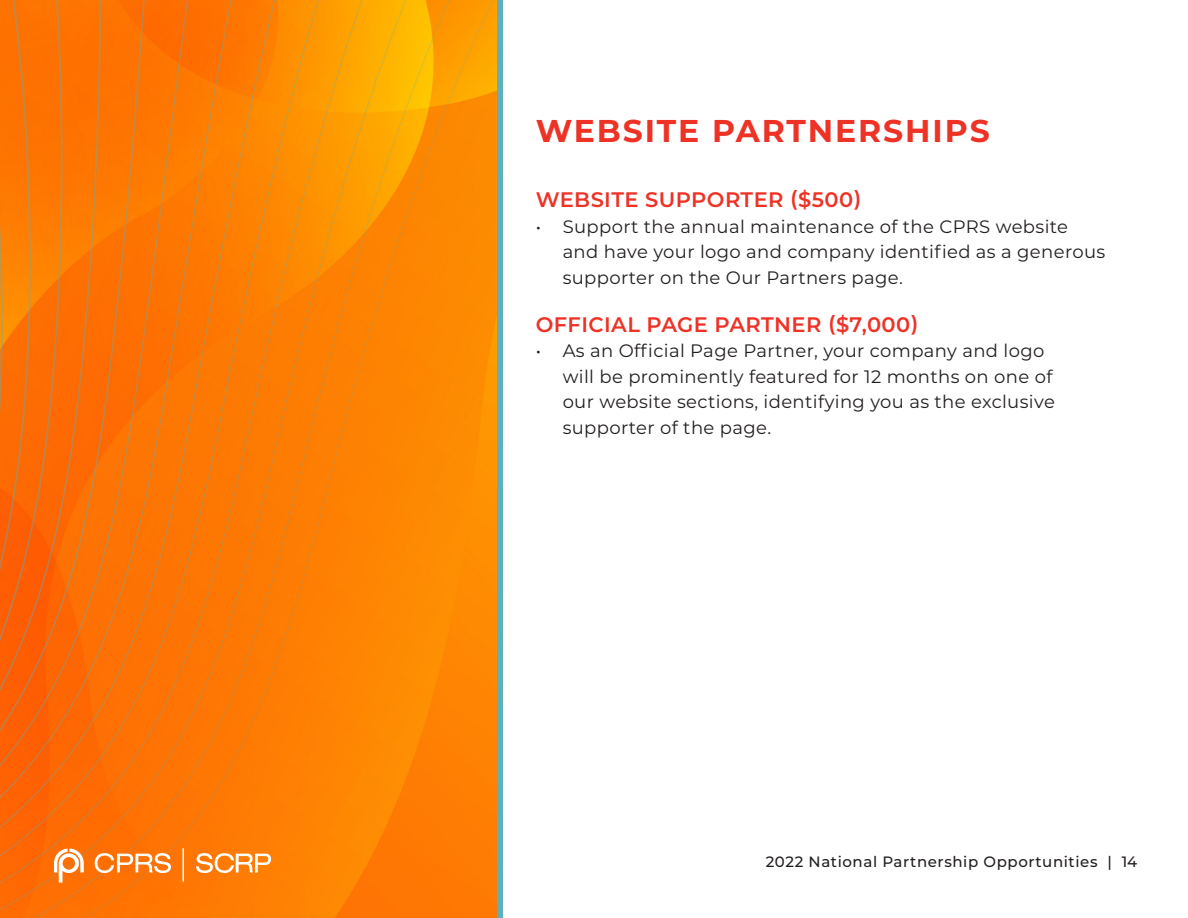
<style>
.page{position:relative;width:1188px;height:918px;background:#fff}
.page>*{position:absolute;margin:0;border:0;box-sizing:border-box;transform-origin:0 0}
.t1{font:700 31.5px "Montserrat";letter-spacing:.06em;color:#ee3226}
.t2{font:600 21px "Montserrat";letter-spacing:.02em;color:#ee3226}
.t3{font:18px/25.5px "Montserrat";letter-spacing:.02em;color:#231f20}
.t4{font:500 15px "Montserrat";letter-spacing:.04em;color:#231f20}
</style>
<div class="page">
<div style="left:491px;top:0;width:12px;height:918px;background:#5eb0bc"></div>
<img style="left:0;top:0;width:497px;height:918px">
<svg style="left:94px;top:853px;width:77px;height:20px"></svg>
<svg style="left:196px;top:853px;width:75px;height:20px"></svg>
<svg style="left:54px;top:849px;width:30px;height:34px"></svg>
<hr style="left:183px;top:848px;width:1px;height:34px;background:#fff">
<p class="t1" style="left:536px;top:109px;width:456px">WEBSITE PARTNERSHIPS</p>
<p class="t2" style="left:536px;top:185px;width:327px">WEBSITE SUPPORTER ($500)</p>
<p class="t3" style="left:563px;top:213px;width:544px;text-indent:-27px">• Support the annual maintenance of the CPRS website and have your logo and company identified as a generous supporter on the Our Partners page.</p>
<p class="t2" style="left:536px;top:309px;width:384px">OFFICIAL PAGE PARTNER ($7,000)</p>
<p class="t3" style="left:563px;top:337px;width:494px;text-indent:-27px">• As an Official Page Partner, your company and logo will be prominently featured for 12 months on one of our website sections, identifying you as the exclusive supporter of the page.</p>
<p class="t4" style="left:766px;top:851px;width:373px">2022 National Partnership Opportunities | 14</p>
</div>
